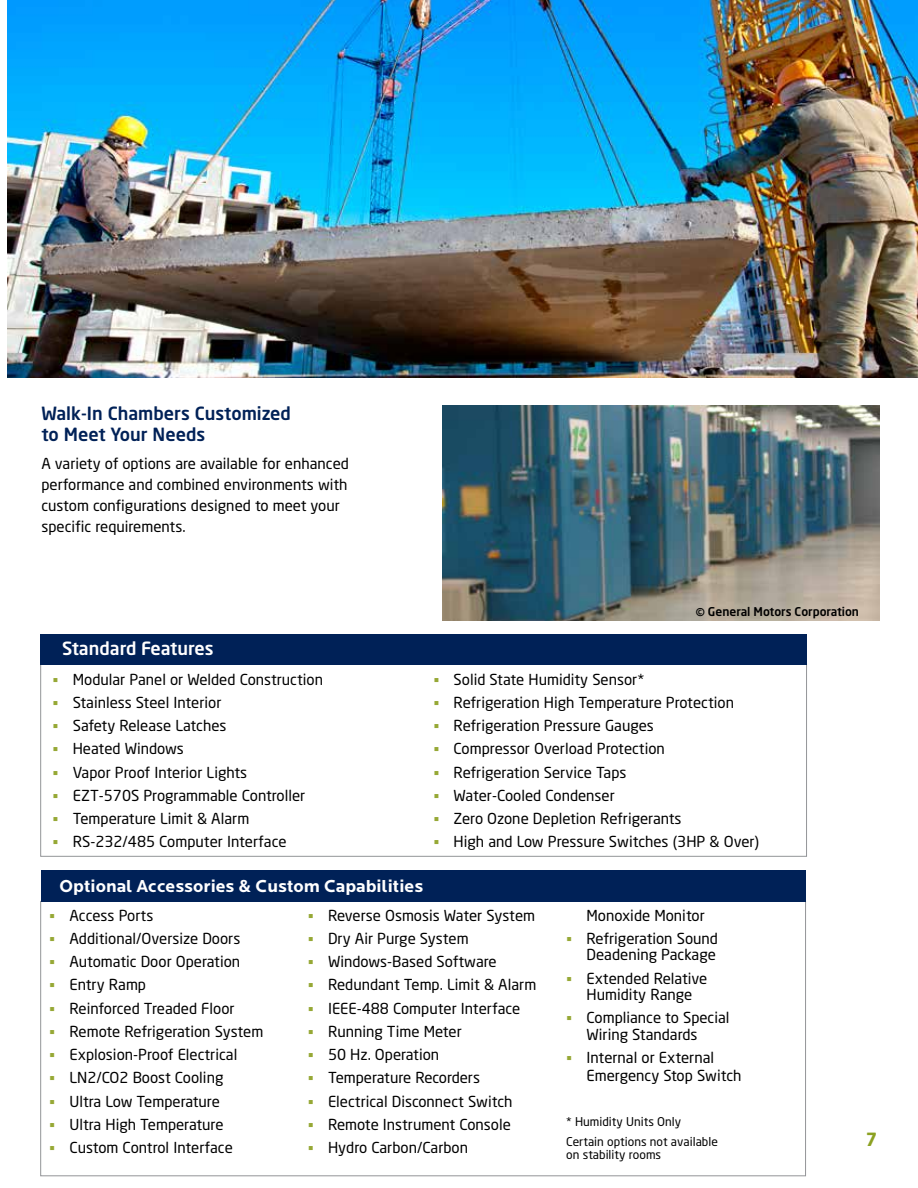
<style>
.page{position:relative;width:918px;height:1188px;background:#fff}
.page>*{position:absolute;margin:0;border:0;box-sizing:border-box;transform-origin:0 0}
.t1{font:500 18px/21px "Neo Sans Std";color:#002157}
.t2{font:700 18px "Locator";color:#fff}
.t3{font:500 18px "Neo Sans Std";color:#fff}
.t4{font:700 18px "Neo Sans Std";color:#8ca122}
.t5{font:15px/23.2px "Neo Sans Std";color:#000}
.t6{font:12px/19.5px "Neo Sans Std";color:#000}
.t7{font:500 12px "Neo Sans Std";color:#000}
.s1{font-family:"Trebuchet MS";font-weight:700}
</style>
<div class="page">
<img style="left:443px;top:405px;width:437px;height:216px">
<div style="left:41px;top:634px;width:766px;height:31px;background:#002157"></div>
<div style="left:41px;top:870px;width:765px;height:31px;background:#002157"></div>
<img style="left:8px;top:0;width:910px;height:378px">
<p class="t1" style="left:41px;top:402px;width:251px">Walk-In Chambers Customized to Meet Your Needs</p>
<p class="t5" style="left:41px;top:452px;width:309px;line-height:21px">A variety of options are available for enhanced performance and combined environments with custom configurations designed to meet your specific requirements.</p>
<p class="t3" style="left:62px;top:637px;width:153px">Standard Features</p>
<p class="t7" style="left:696px;top:604px;width:165px"><span class="s1">©</span> General Motors Corporation</p>
<p class="t5" style="left:73px;top:667px;width:252px">Modular Panel or Welded Construction<br>Stainless Steel Interior<br>Safety Release Latches<br>Heated Windows<br>Vapor Proof Interior Lights<br>EZT-570S Programmable Controller<br>Temperature Limit &amp; Alarm<br>RS-232/485 Computer Interface</p>
<p class="t5" style="left:454px;top:667px;width:307px">Solid State Humidity Sensor*<br>Refrigeration High Temperature Protection Refrigeration Pressure Gauges<br>Compressor Overload Protection<br>Refrigeration Service Taps<br>Water-Cooled Condenser<br>Zero Ozone Depletion Refrigerants<br>High and Low Pressure Switches (3HP &amp; Over)</p>
<p class="t2" style="left:60px;top:876px;width:365px">Optional Accessories &amp; Custom Capabilities</p>
<p class="t5" style="left:70px;top:903px;width:195px">Access Ports<br>Additional/Oversize Doors<br>Automatic Door Operation<br>Entry Ramp<br>Reinforced Treaded Floor<br>Remote Refrigeration System<br>Explosion-Proof Electrical<br>LN2/CO2 Boost Cooling<br>Ultra Low Temperature<br>Ultra High Temperature<br>Custom Control Interface</p>
<p class="t5" style="left:328px;top:903px;width:210px">Reverse Osmosis Water System<br>Dry Air Purge System<br>Windows-Based Software<br>Redundant Temp. Limit &amp; Alarm<br>IEEE-488 Computer Interface<br>Running Time Meter<br>50 Hz. Operation<br>Temperature Recorders<br>Electrical Disconnect Switch<br>Remote Instrument Console<br>Hydro Carbon/Carbon</p>
<p class="t5" style="left:587px;top:903px;width:133px">Monoxide Monitor<br>Refrigeration Sound</p>
<p class="t5" style="left:587px;top:943px;width:131px">Deadening Package<br>Extended Relative</p>
<p class="t5" style="left:587px;top:983px;width:145px">Humidity Range<br>Compliance to Special</p>
<p class="t5" style="left:587px;top:1022px;width:129px">Wiring Standards<br>Internal or External</p>
<p class="t5" style="left:587px;top:1064px;width:157px">Emergency Stop Switch</p>
<p class="t6" style="left:566px;top:1112px;width:153px">* Humidity Units Only<br>Certain options not available</p>
<p class="t6" style="left:566px;top:1145px;width:96px">on stability rooms</p>
<p class="t4" style="left:866px;top:1127px;width:13px">7</p>
</div>
